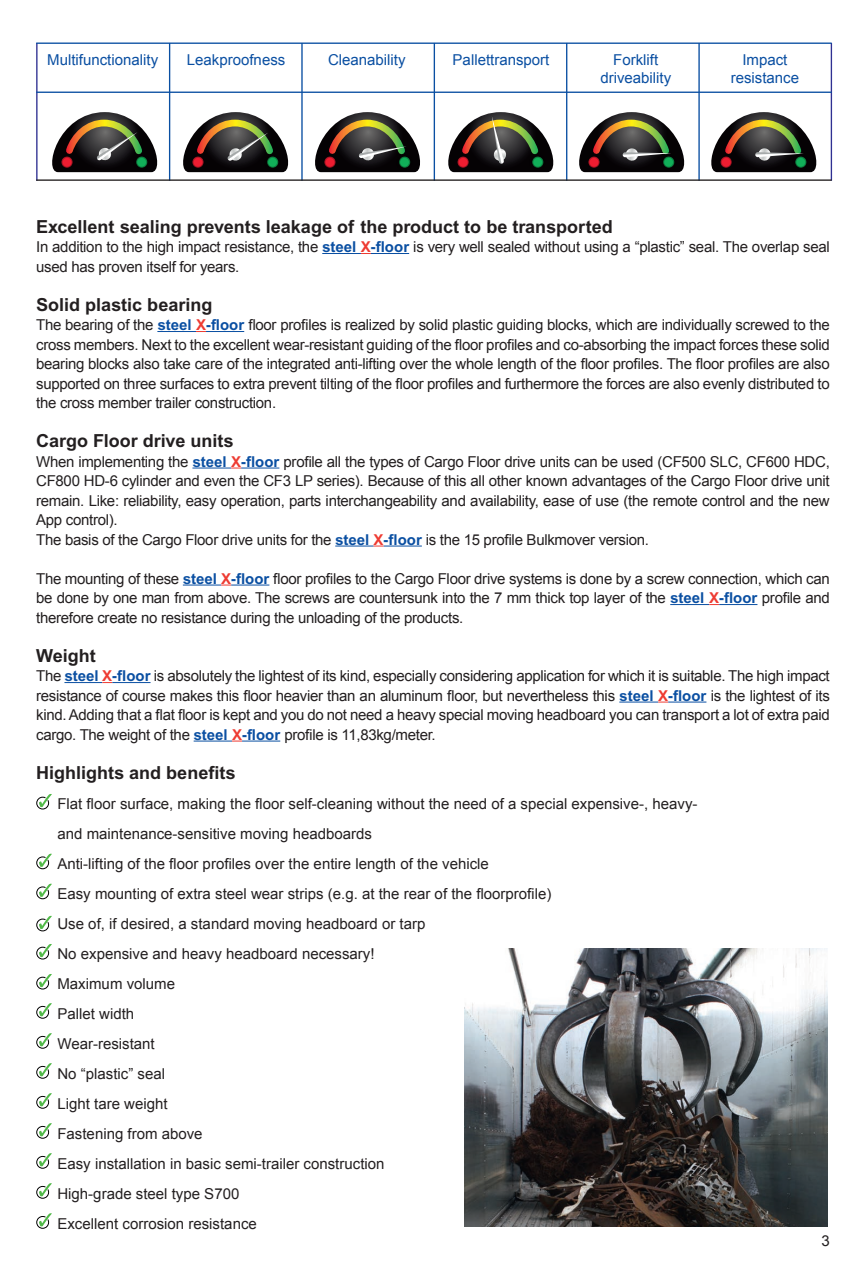
<style>
.page{position:relative;width:864px;height:1263px;background:#fff}
.page>*{position:absolute;margin:0;border:0;box-sizing:border-box;transform-origin:0 0}
.t1{font:700 18px "Arial";color:#231f20}
.t2{font:15px/19.5px "Arial";letter-spacing:-.02em;color:#231f20;text-align:justify}
.t3{font:15px/30px "Arial";color:#231f20}
.t4{font:15px "Arial";color:#0a4fa2}
.s1{font-weight:700;color:#0a4fa2}
.s2{font-weight:700;color:#ee3b32}
</style>
<div class="page">
<svg style="left:52px;top:112px;width:106px;height:60px"></svg>
<svg style="left:183px;top:112px;width:106px;height:60px"></svg>
<svg style="left:315px;top:112px;width:105px;height:60px"></svg>
<svg style="left:448px;top:112px;width:106px;height:60px"></svg>
<svg style="left:579px;top:112px;width:106px;height:60px"></svg>
<svg style="left:711px;top:112px;width:106px;height:60px"></svg>
<hr style="left:36px;top:43px;width:1px;height:138px;background:#2f3092">
<hr style="left:830px;top:43px;width:1px;height:138px;background:#2f3092">
<hr style="left:36px;top:92px;width:795px;height:1px;background:#0a4fa2">
<hr style="left:322px;top:253px;width:39px;height:1px;background:#0a4fa2">
<hr style="left:371px;top:253px;width:38px;height:1px;background:#0a4fa2">
<hr style="left:157px;top:331px;width:39px;height:1px;background:#0a4fa2">
<hr style="left:206px;top:331px;width:38px;height:1px;background:#0a4fa2">
<hr style="left:192px;top:468px;width:39px;height:1px;background:#0a4fa2">
<hr style="left:241px;top:468px;width:38px;height:1px;background:#0a4fa2">
<hr style="left:335px;top:546px;width:38px;height:1px;background:#0a4fa2">
<hr style="left:383px;top:546px;width:38px;height:1px;background:#0a4fa2">
<hr style="left:183px;top:585px;width:38px;height:1px;background:#0a4fa2">
<hr style="left:231px;top:585px;width:38px;height:1px;background:#0a4fa2">
<hr style="left:670px;top:604px;width:39px;height:1px;background:#0a4fa2">
<hr style="left:719px;top:604px;width:38px;height:1px;background:#0a4fa2">
<hr style="left:64px;top:682px;width:38px;height:1px;background:#0a4fa2">
<hr style="left:112px;top:682px;width:38px;height:1px;background:#0a4fa2">
<hr style="left:619px;top:702px;width:39px;height:1px;background:#0a4fa2">
<hr style="left:668px;top:702px;width:38px;height:1px;background:#0a4fa2">
<hr style="left:193px;top:741px;width:39px;height:1px;background:#0a4fa2">
<hr style="left:242px;top:741px;width:38px;height:1px;background:#0a4fa2">
<hr style="left:169px;top:43px;width:1px;height:138px;background:#0a4fa2">
<hr style="left:301px;top:43px;width:1px;height:138px;background:#0a4fa2">
<hr style="left:433px;top:43px;width:2px;height:138px;background:#0a4fa2">
<hr style="left:565px;top:43px;width:2px;height:138px;background:#0a4fa2">
<hr style="left:698px;top:43px;width:1px;height:138px;background:#0a4fa2">
<svg style="left:36px;top:794px;width:16px;height:15px"></svg>
<svg style="left:36px;top:1003px;width:16px;height:15px"></svg>
<svg style="left:36px;top:854px;width:16px;height:15px"></svg>
<svg style="left:36px;top:1033px;width:16px;height:15px"></svg>
<svg style="left:36px;top:884px;width:16px;height:15px"></svg>
<svg style="left:36px;top:1063px;width:16px;height:15px"></svg>
<svg style="left:36px;top:916px;width:16px;height:15px"></svg>
<svg style="left:36px;top:1093px;width:16px;height:15px"></svg>
<svg style="left:36px;top:1213px;width:16px;height:15px"></svg>
<svg style="left:36px;top:1123px;width:16px;height:15px"></svg>
<svg style="left:36px;top:944px;width:16px;height:15px"></svg>
<svg style="left:36px;top:1153px;width:16px;height:15px"></svg>
<svg style="left:36px;top:974px;width:16px;height:15px"></svg>
<svg style="left:36px;top:1183px;width:16px;height:15px"></svg>
<img style="left:464px;top:948px;width:363px;height:279px">
<hr style="left:36px;top:43px;width:795px;height:1px;background:#0a4fa2">
<hr style="left:36px;top:179px;width:795px;height:2px;background:#231f20">
<p class="t4" style="left:47px;top:49px;width:112px">Multifunctionality</p>
<p class="t4" style="left:187px;top:49px;width:100px">Leakproofness</p>
<p class="t4" style="left:328px;top:49px;width:79px">Cleanability</p>
<p class="t4" style="left:452px;top:49px;width:98px">Pallettransport</p>
<p class="t4" style="left:613px;top:49px;width:46px">Forklift</p>
<p class="t4" style="left:742px;top:49px;width:47px">Impact</p>
<p class="t4" style="left:600px;top:67px;width:72px">driveability</p>
<p class="t4" style="left:730px;top:67px;width:70px">resistance</p>
<p class="t1" style="left:36px;top:216px;width:578px">Excellent sealing prevents leakage of the product to be transported</p>
<p class="t2" style="left:36px;top:237px;width:794px">In addition to the high impact resistance, the <span class="s1">steel</span> <span class="s2">X</span><span class="s1">-floor</span> is very well sealed without using a “plastic” seal. The overlap seal used has proven itself for years.</p>
<p class="t1" style="left:36px;top:294px;width:178px">Solid plastic bearing</p>
<p class="t2" style="left:36px;top:315px;width:794px">The bearing of the <span class="s1">steel</span> <span class="s2">X</span><span class="s1">-floor</span> floor profiles is realized by solid plastic guiding blocks, which are individually screwed to the cross members. Next to the excellent wear-resistant guiding of the floor profiles and co-absorbing the impact forces these solid bearing blocks also take care of the integrated anti-lifting over the whole length of the floor profiles. The floor profiles are also supported on three surfaces to extra prevent tilting of the floor profiles and furthermore the forces are also evenly distributed to the cross member trailer construction.</p>
<p class="t1" style="left:36px;top:430px;width:199px">Cargo Floor drive units</p>
<p class="t2" style="left:36px;top:452px;width:794px;text-align:left">When implementing the <span class="s1">steel</span> <span class="s2">X</span><span class="s1">-floor</span> profile all the types of Cargo Floor drive units can be used (CF500 SLC, CF600 HDC, CF800 HD-6 cylinder and even the CF3 LP series). Because of this all other known advantages of the Cargo Floor drive unit remain. Like: reliability, easy operation, parts interchangeability and availability, ease of use (the remote control and the new App control).<br>The basis of the Cargo Floor drive units for the <span class="s1">steel</span> <span class="s2">X</span><span class="s1">-floor</span> is the 15 profile Bulkmover version.</p>
<p class="t2" style="left:36px;top:569px;width:794px">The mounting of these <span class="s1">steel</span> <span class="s2">X</span><span class="s1">-floor</span> floor profiles to the Cargo Floor drive systems is done by a screw connection, which can be done by one man from above. The screws are countersunk into the 7 mm thick top layer of the <span class="s1">steel</span> <span class="s2">X</span><span class="s1">-floor</span> profile and therefore create no resistance during the unloading of the products.</p>
<p class="t1" style="left:36px;top:645px;width:61px">Weight</p>
<p class="t2" style="left:36px;top:666px;width:794px">The <span class="s1">steel</span> <span class="s2">X</span><span class="s1">-floor</span> is absolutely the lightest of its kind, especially considering application for which it is suitable. The high impact resistance of course makes this floor heavier than an aluminum floor, but nevertheless this <span class="s1">steel</span> <span class="s2">X</span><span class="s1">-floor</span> is the lightest of its kind. Adding that a flat floor is kept and you do not need a heavy special moving headboard you can transport a lot of extra paid cargo. The weight of the <span class="s1">steel</span> <span class="s2">X</span><span class="s1">-floor</span> profile is 11,83kg/meter.</p>
<p class="t1" style="left:36px;top:762px;width:201px">Highlights and benefits</p>
<p class="t3" style="left:57px;top:788px;width:641px">Flat floor surface, making the floor self-cleaning without the need of a special expensive-, heavy&shy;and maintenance-sensitive moving headboards<br>Anti-lifting of the floor profiles over the entire length of the vehicle<br>Easy mounting of extra steel wear strips (e.g. at the rear of the floorprofile)<br>Use of, if desired, a standard moving headboard or tarp<br>No expensive and heavy headboard necessary!<br>Maximum volume<br>Pallet width<br>Wear-resistant<br>No “plastic” seal<br>Light tare weight<br>Fastening from above<br>Easy installation in basic semi-trailer construction<br>High-grade steel type S700<br>Excellent corrosion resistance</p>
<p class="t2" style="left:821px;top:1231px;width:10px">3</p>
</div>
